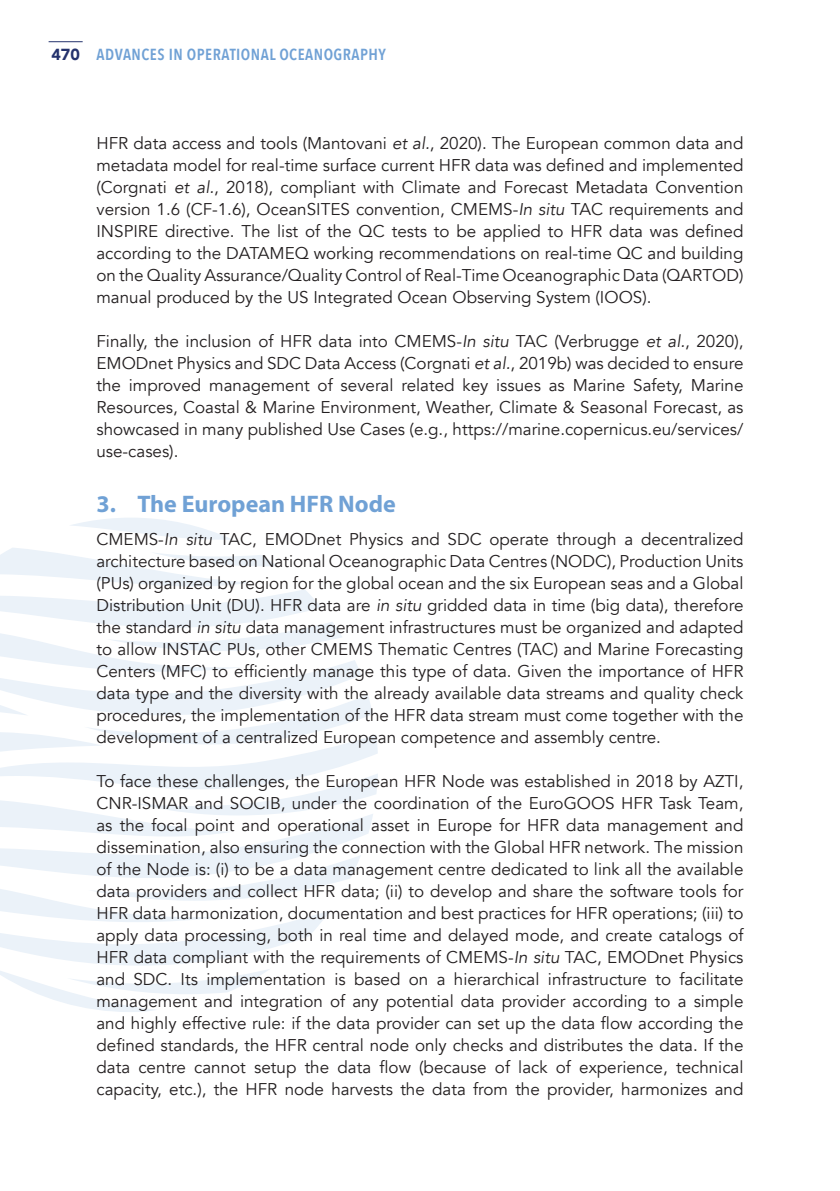
<style>
.page{position:relative;width:840px;height:1191px;background:#fff}
.page>*{position:absolute;margin:0;border:0;box-sizing:border-box;transform-origin:0 0}
.t1{font:700 24px "Myriad Pro";color:#70a1d5}
.t2{font:17px/22px "Avenir";color:#231f20;text-align:justify}
.t3{font:600 16px "Avenir Next Condensed";letter-spacing:.03em;color:#70a1d5}
.s1{font-family:"Avenir";font-weight:900;color:#24326d}
.s2{font-style:italic}
</style>
<div class="page">
<hr style="left:49px;top:41px;width:34px;height:1px;background:#24326d">
<svg style="left:0;top:836px;width:361px;height:176px"></svg>
<svg style="left:0;top:518px;width:378px;height:318px"></svg>
<p class="t3" style="left:51px;top:41px;width:336px"><span class="s1">470</span> ADVANCES IN OPERATIONAL OCEANOGRAPHY</p>
<p class="t2" style="left:96px;top:132px;width:648px">HFR data access and tools (Mantovani <span class="s2">et al.</span>, 2020). The European common data and metadata model for real-time surface current HFR data was defined and implemented (Corgnati <span class="s2">et al.</span>, 2018), compliant with Climate and Forecast Metadata Convention version 1.6 (CF-1.6), OceanSITES convention, CMEMS-<span class="s2">In situ</span> TAC requirements and INSPIRE directive. The list of the QC tests to be applied to HFR data was defined according to the DATAMEQ working recommendations on real-time QC and building on the Quality Assurance/Quality Control of Real-Time Oceanographic Data (QARTOD) manual produced by the US Integrated Ocean Observing System (IOOS).</p>
<p class="t2" style="left:96px;top:330px;width:648px">Finally, the inclusion of HFR data into CMEMS-<span class="s2">In situ</span> TAC (Verbrugge <span class="s2">et al.</span>, 2020), EMODnet Physics and SDC Data Access (Corgnati <span class="s2">et al.</span>, 2019b) was decided to ensure the improved management of several related key issues as Marine Safety, Marine Resources, Coastal &amp; Marine Environment, Weather, Climate &amp; Seasonal Forecast, as showcased in many published Use Cases (e.g., https://marine.copernicus.eu/services/ use-cases).</p>
<h1 class="t1" style="left:96px;top:488px;width:300px">3. The European HFR Node</h1>
<p class="t2" style="left:96px;top:528px;width:648px">CMEMS-<span class="s2">In situ</span> TAC, EMODnet Physics and SDC operate through a decentralized architecture based on National Oceanographic Data Centres (NODC), Production Units (PUs) organized by region for the global ocean and the six European seas and a Global Distribution Unit (DU). HFR data are <span class="s2">in situ</span> gridded data in time (big data), therefore the standard <span class="s2">in situ</span> data management infrastructures must be organized and adapted to allow INSTAC PUs, other CMEMS Thematic Centres (TAC) and Marine Forecasting Centers (MFC) to efficiently manage this type of data. Given the importance of HFR data type and the diversity with the already available data streams and quality check procedures, the implementation of the HFR data stream must come together with the development of a centralized European competence and assembly centre.</p>
<p class="t2" style="left:96px;top:770px;width:648px">To face these challenges, the European HFR Node was established in 2018 by AZTI, CNR-ISMAR and SOCIB, under the coordination of the EuroGOOS HFR Task Team, as the focal point and operational asset in Europe for HFR data management and dissemination, also ensuring the connection with the Global HFR network. The mission of the Node is: (i) to be a data management centre dedicated to link all the available data providers and collect HFR data; (ii) to develop and share the software tools for HFR data harmonization, documentation and best practices for HFR operations; (iii) to apply data processing, both in real time and delayed mode, and create catalogs of HFR data compliant with the requirements of CMEMS-<span class="s2">In situ</span> TAC, EMODnet Physics and SDC. Its implementation is based on a hierarchical infrastructure to facilitate management and integration of any potential data provider according to a simple and highly effective rule: if the data provider can set up the data flow according the defined standards, the HFR central node only checks and distributes the data. If the data centre cannot setup the data flow (because of lack of experience, technical capacity, etc.), the HFR node harvests the data from the provider, harmonizes and</p>
</div>
